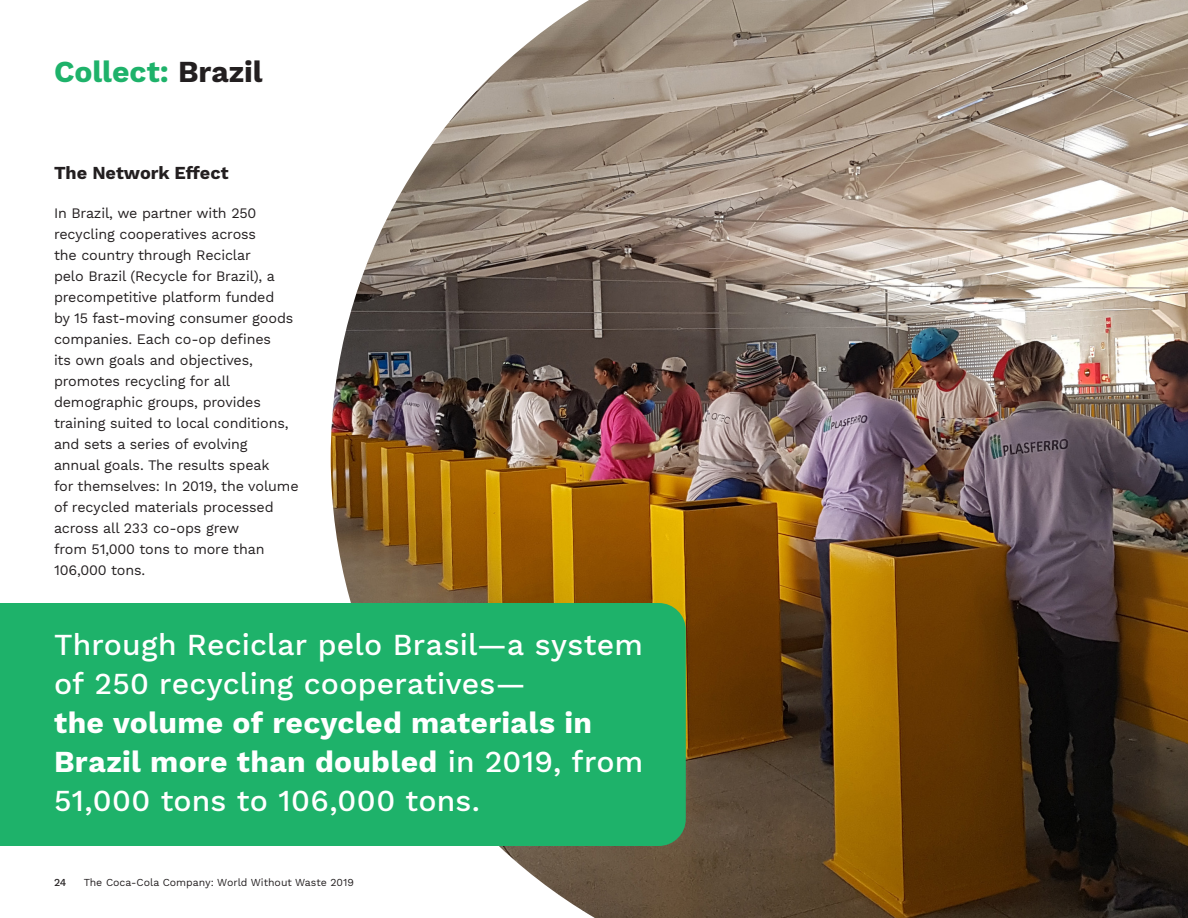
<style>
.page{position:relative;width:1188px;height:918px;background:#fff}
.page>*{position:absolute;margin:0;border:0;box-sizing:border-box;transform-origin:0 0}
.t1{font:500 30px/39px "Work Sans";letter-spacing:.005em;color:#fff}
.t2{font:700 30px "Work Sans";color:#1eb26a}
.t3{font:700 18px "Work Sans";letter-spacing:-.005em;color:#231f20}
.t4{font:14.25px/21px "Work Sans";letter-spacing:-.01em;color:#231f20}
.t5{font:10.5px "Work Sans";color:#231f20}
.t6{font:500 10.5px "Work Sans";color:#231f20}
.s1{color:#231f20}
.s2{font-weight:700}
</style>
<div class="page">
<img style="left:331px;top:0;width:857px;height:918px">
<div style="left:0;top:603px;width:686px;height:243px;background:#1eb26a"></div>
<p class="t2" style="left:54px;top:54px;width:210px">Collect: <span class="s1">Brazil</span></p>
<p class="t3" style="left:54px;top:162px;width:176px">The Network Effect</p>
<p class="t4" style="left:54px;top:203px;width:246px">In Brazil, we partner with 250 recycling cooperatives across<br>the country through Reciclar<br>pelo Brazil (Recycle for Brazil), a precompetitive platform funded<br>by 15 fast-moving consumer goods companies. Each co-op defines<br>its own goals and objectives, promotes recycling for all demographic groups, provides training suited to local conditions, and sets a series of evolving<br>annual goals. The results speak<br>for themselves: In 2019, the volume of recycled materials processed across all 233 co-ops grew<br>from 51,000 tons to more than<br>106,000 tons.</p>
<p class="t1" style="left:54px;top:626px;width:591px">Through Reciclar pelo Brasil—a system of 250 recycling cooperatives—<br><span class="s2">the volume of recycled materials in Brazil more than doubled</span> in 2019, from 51,000 tons to 106,000 tons.</p>
<p class="t6" style="left:54px;top:877px;width:14px">24</p>
<p class="t5" style="left:84px;top:877px;width:272px">The Coca-Cola Company: World Without Waste 2019</p>
</div>
